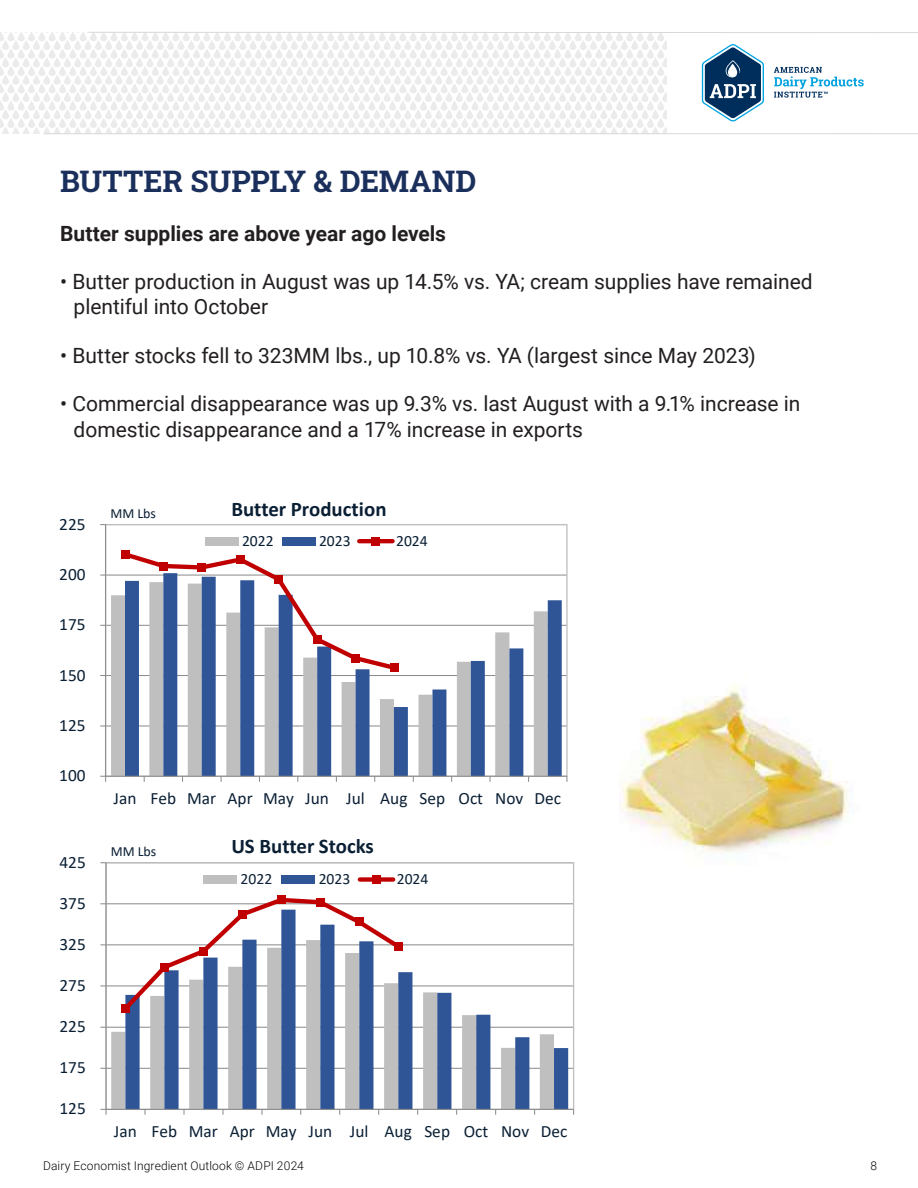
<style>
.page{position:relative;width:918px;height:1188px;background:#fff}
.page>*{position:absolute;margin:0;border:0;box-sizing:border-box;transform-origin:0 0}
.t1{font:700 30px "Roboto Slab";letter-spacing:-.005em;color:#1a2f5b}
.t2{font:21px/25.5px "Roboto";letter-spacing:-.005em;color:#231f20}
.t3{font:700 21px "Roboto";color:#231f20}
.t4{font:700 20.85px "Calibri";color:#0a1f34}
.t5{font:17.25px "Calibri";letter-spacing:.005em;color:#0a1f34}
.t6{font:15.6px "Calibri";color:#0a1f34}
.t7{font:13.95px "Calibri";letter-spacing:-.005em;color:#0a1f34}
.t8{font:300 12px "Roboto";letter-spacing:.01em;color:#040503}
</style>
<div class="page">
<div style="left:0;top:32px;width:666px;height:102px;background:#f6f5f5"></div>
<svg style="left:702px;top:44px;width:62px;height:78px"></svg>
<svg style="left:774px;top:67px;width:90px;height:31px"></svg>
<hr style="left:89px;top:32px;width:829px;height:1px;background:#dcd8d7">
<hr style="left:44px;top:133px;width:874px;height:1px;background:#dcd8d7">
<img style="left:620px;top:685px;width:228px;height:168px">
<hr style="left:106px;top:726px;width:461px;height:1px;background:#898989">
<hr style="left:106px;top:675px;width:461px;height:1px;background:#898989">
<hr style="left:106px;top:625px;width:461px;height:1px;background:#898989">
<hr style="left:106px;top:575px;width:461px;height:1px;background:#898989">
<div style="left:111px;top:595px;width:14px;height:181px;background:#bfbfbf"></div>
<svg style="left:125px;top:574px;width:437px;height:202px"></svg>
<hr style="left:105px;top:525px;width:1px;height:251px;background:#898989">
<hr style="left:106px;top:776px;width:461px;height:1px;background:#898989">
<svg style="left:119px;top:550px;width:280px;height:123px"></svg>
<div style="left:121px;top:550px;width:8px;height:9px;background:#c00000"></div>
<div style="left:159px;top:562px;width:9px;height:9px;background:#c00000"></div>
<div style="left:197px;top:563px;width:9px;height:9px;background:#c00000"></div>
<div style="left:236px;top:555px;width:9px;height:9px;background:#c00000"></div>
<div style="left:274px;top:575px;width:9px;height:9px;background:#c00000"></div>
<div style="left:313px;top:635px;width:9px;height:9px;background:#c00000"></div>
<div style="left:351px;top:654px;width:9px;height:9px;background:#c00000"></div>
<div style="left:390px;top:664px;width:8px;height:8px;background:#c00000"></div>
<div style="left:205px;top:537px;width:34px;height:8px;background:#bfbfbf"></div>
<div style="left:282px;top:537px;width:34px;height:8px;background:#2f5597"></div>
<hr style="left:359px;top:539px;width:34px;height:4px;background:#c00000">
<div style="left:371px;top:537px;width:9px;height:8px;background:#c00000"></div>
<hr style="left:106px;top:1068px;width:468px;height:1px;background:#898989">
<hr style="left:106px;top:1027px;width:468px;height:1px;background:#898989">
<hr style="left:106px;top:986px;width:468px;height:1px;background:#898989">
<hr style="left:106px;top:944px;width:468px;height:1px;background:#898989">
<hr style="left:106px;top:903px;width:468px;height:1px;background:#898989">
<svg style="left:111px;top:944px;width:14px;height:165px;fill:#bfbfbf"></svg>
<svg style="left:125px;top:944px;width:443px;height:165px"></svg>
<hr style="left:106px;top:863px;width:1px;height:246px;background:#898989">
<hr style="left:106px;top:1109px;width:468px;height:1px;background:#898989">
<svg style="left:100px;top:1109px;width:7px;height:6px"></svg>
<svg style="left:119px;top:898px;width:285px;height:117px"></svg>
<div style="left:121px;top:1004px;width:9px;height:9px;background:#c00000"></div>
<div style="left:160px;top:963px;width:9px;height:9px;background:#c00000"></div>
<div style="left:199px;top:947px;width:9px;height:9px;background:#c00000"></div>
<div style="left:238px;top:910px;width:9px;height:9px;background:#c00000"></div>
<div style="left:277px;top:895px;width:9px;height:9px;background:#c00000"></div>
<div style="left:316px;top:898px;width:9px;height:9px;background:#c00000"></div>
<div style="left:355px;top:918px;width:9px;height:8px;background:#c00000"></div>
<div style="left:394px;top:942px;width:9px;height:9px;background:#c00000"></div>
<div style="left:204px;top:875px;width:33px;height:9px;background:#bfbfbf"></div>
<div style="left:282px;top:875px;width:33px;height:9px;background:#2f5597"></div>
<div style="left:360px;top:877px;width:33px;height:5px;background:#c00000"></div>
<div style="left:372px;top:875px;width:9px;height:9px;background:#c00000"></div>
<h1 class="t1" style="left:60px;top:161px;width:418px">BUTTER SUPPLY &amp; DEMAND</h1>
<p class="t3" style="left:60px;top:218px;width:387px">Butter supplies are above year ago levels</p>
<p class="t2" style="left:74px;top:268px;width:741px;text-indent:-14px">• Butter production in August was up 14.5% vs. YA; cream supplies have remained plentiful into October</p>
<p class="t2" style="left:60px;top:342px;width:697px">• Butter stocks fell to 323MM lbs., up 10.8% vs. YA (largest since May 2023)</p>
<p class="t2" style="left:74px;top:390px;width:728px;text-indent:-14px">• Commercial disappearance was up 9.3% vs. last August with a 9.1% increase in domestic disappearance and a 17% increase in exports</p>
<p class="t5" style="left:59px;top:512px;width:28px">225</p>
<p class="t5" style="left:59px;top:562px;width:28px">200</p>
<p class="t5" style="left:59px;top:613px;width:28px">175</p>
<p class="t5" style="left:59px;top:663px;width:28px">150</p>
<p class="t5" style="left:59px;top:713px;width:28px">125</p>
<p class="t5" style="left:59px;top:763px;width:28px">100</p>
<p class="t5" style="left:60px;top:850px;width:28px">425</p>
<p class="t5" style="left:60px;top:891px;width:28px">375</p>
<p class="t5" style="left:60px;top:932px;width:28px">325</p>
<p class="t5" style="left:60px;top:973px;width:28px">275</p>
<p class="t5" style="left:60px;top:1014px;width:28px">225</p>
<p class="t5" style="left:60px;top:1055px;width:28px">175</p>
<p class="t5" style="left:60px;top:1097px;width:28px">125</p>
<p class="t7" style="left:111px;top:504px;width:47px">MM Lbs</p>
<p class="t4" style="left:231px;top:495px;width:157px">Butter Production</p>
<p class="t6" style="left:242px;top:530px;width:33px">2022</p>
<p class="t6" style="left:319px;top:530px;width:33px">2023</p>
<p class="t6" style="left:396px;top:530px;width:33px">2024</p>
<p class="t5" style="left:113px;top:786px;width:449px">Jan Feb Mar Apr May Jun Jul Aug Sep Oct Nov Dec</p>
<p class="t7" style="left:111px;top:842px;width:47px">MM Lbs</p>
<p class="t4" style="left:231px;top:831px;width:144px">US Butter Stocks</p>
<p class="t6" style="left:241px;top:868px;width:33px">2022</p>
<p class="t6" style="left:319px;top:868px;width:33px">2023</p>
<p class="t6" style="left:397px;top:868px;width:33px">2024</p>
<p class="t5" style="left:114px;top:1119px;width:455px">Jan Feb Mar Apr May Jun Jul Aug Sep Oct Nov Dec</p>
<p class="t8" style="left:43px;top:1157px;width:262px">Dairy Economist Ingredient Outlook © ADPI 2024</p>
<p class="t8" style="left:871px;top:1157px;width:8px">8</p>
</div>
